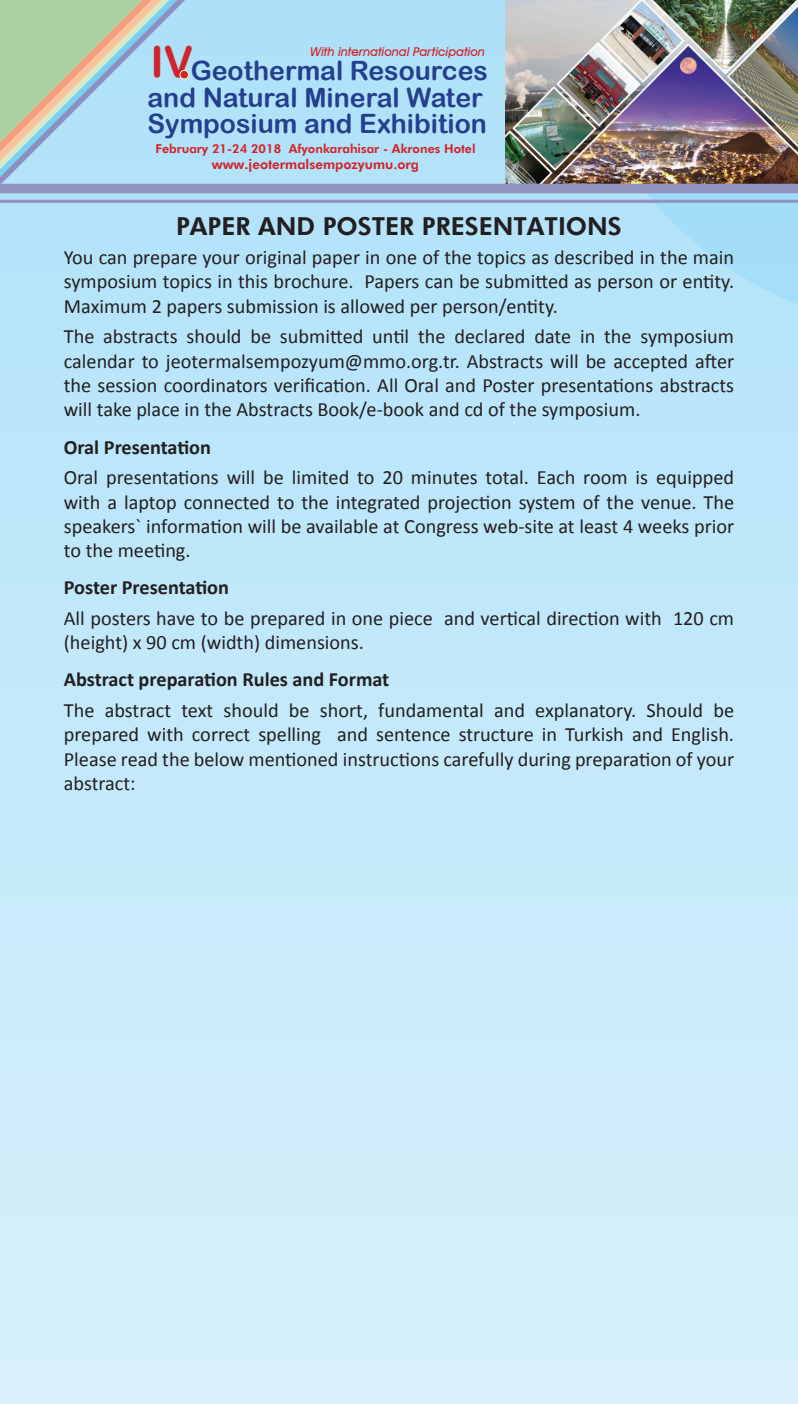
<style>
.page{position:relative;width:798px;height:1404px;background:#fff}
.page>*{position:absolute;margin:0;border:0;box-sizing:border-box;transform-origin:0 0}
.t1{font:42.75px "Arial Rounded MT Bold";color:#d1232a}
.t2{font:26.55px/26.1px "Arial Rounded MT Bold";color:#253f8e}
.t3{font:800 24.75px "Futura BT";color:#231f20}
.t4{font:20.25px/24.3px "Calibri";color:#231f20;text-align:justify}
.t5{font:700 20.25px "Calibri";color:#231f20}
.t6{font:800 13.28px "Futura BT";color:#d1232a}
.t7{font:800 12.38px "Futura BT";color:#d1232a}
.t8{font:italic 500 12.38px "Avant Garde IT Cby BT";color:#d1232a}
</style>
<div class="page">
<div style="left:0;top:0;width:797px;height:1403px;background:linear-gradient(to bottom,#aee1f9,#d8f0fb)"></div>
<svg style="left:560px;top:193px;width:237px;height:137px;fill:#b5e3f9"></svg>
<div style="left:695px;top:1289px;width:102px;height:114px;background:#d6f0fb"></div>
<img style="left:505px;top:0;width:292px;height:184px">
<div style="left:0;top:184px;width:797px;height:9px;background:#9393c1"></div>
<hr style="left:0;top:200px;width:797px;height:3px;background:#9393c1">
<svg style="left:0;top:0;width:228px;height:184px"></svg>
<h1 class="t1" style="left:150px;top:37px;width:44px">IV</h1>
<h2 class="t2" style="left:147px;top:84px;width:341px">and Natural Mineral Water<br>Symposium and Exhibition</h2>
<p class="t8" style="left:310px;top:44px;width:176px">With international Participation</p>
<h2 class="t2" style="left:190px;top:57px;width:299px">Geothermal Resources</h2>
<p class="t7" style="left:155px;top:141px;width:321px">February 21-24 2018 Afyonkarahisar - Akrones Hotel</p>
<p class="t6" style="left:212px;top:156px;width:209px">www.jeotermalsempozyumu.org</p>
<p class="t3" style="left:176px;top:211px;width:447px">PAPER AND POSTER PRESENTATIONS</p>
<p class="t4" style="left:64px;top:244px;width:671px">You can prepare your original paper in one of the topics as described in the main symposium topics in this brochure. Papers can be submitted as person or entity.<br>Maximum 2 papers submission is allowed per person/entity.</p>
<p class="t4" style="left:64px;top:323px;width:671px">The abstracts should be submitted until the declared date in the symposium calendar to jeotermalsempozyum@mmo.org.tr. Abstracts will be accepted after the session coordinators verification. All Oral and Poster presentations abstracts will take place in the Abstracts Book/e-book and cd of the symposium.</p>
<p class="t5" style="left:64px;top:434px;width:149px">Oral Presentation</p>
<p class="t4" style="left:64px;top:464px;width:671px">Oral presentations will be limited to 20 minutes total. Each room is equipped with a laptop connected to the integrated projection system of the venue. The speakers` information will be available at Congress web-site at least 4 weeks prior to the meeting.</p>
<p class="t5" style="left:64px;top:574px;width:167px">Poster Presentation</p>
<p class="t4" style="left:64px;top:605px;width:671px">All posters have to be prepared in one piece and vertical direction with 120 cm (height) x 90 cm (width) dimensions.</p>
<p class="t5" style="left:64px;top:666px;width:327px">Abstract preparation Rules and Format</p>
<p class="t4" style="left:64px;top:697px;width:671px">The abstract text should be short, fundamental and explanatory. Should be prepared with correct spelling and sentence structure in Turkish and English.<br>Please read the below mentioned instructions carefully during preparation of your abstract:</p>
</div>
